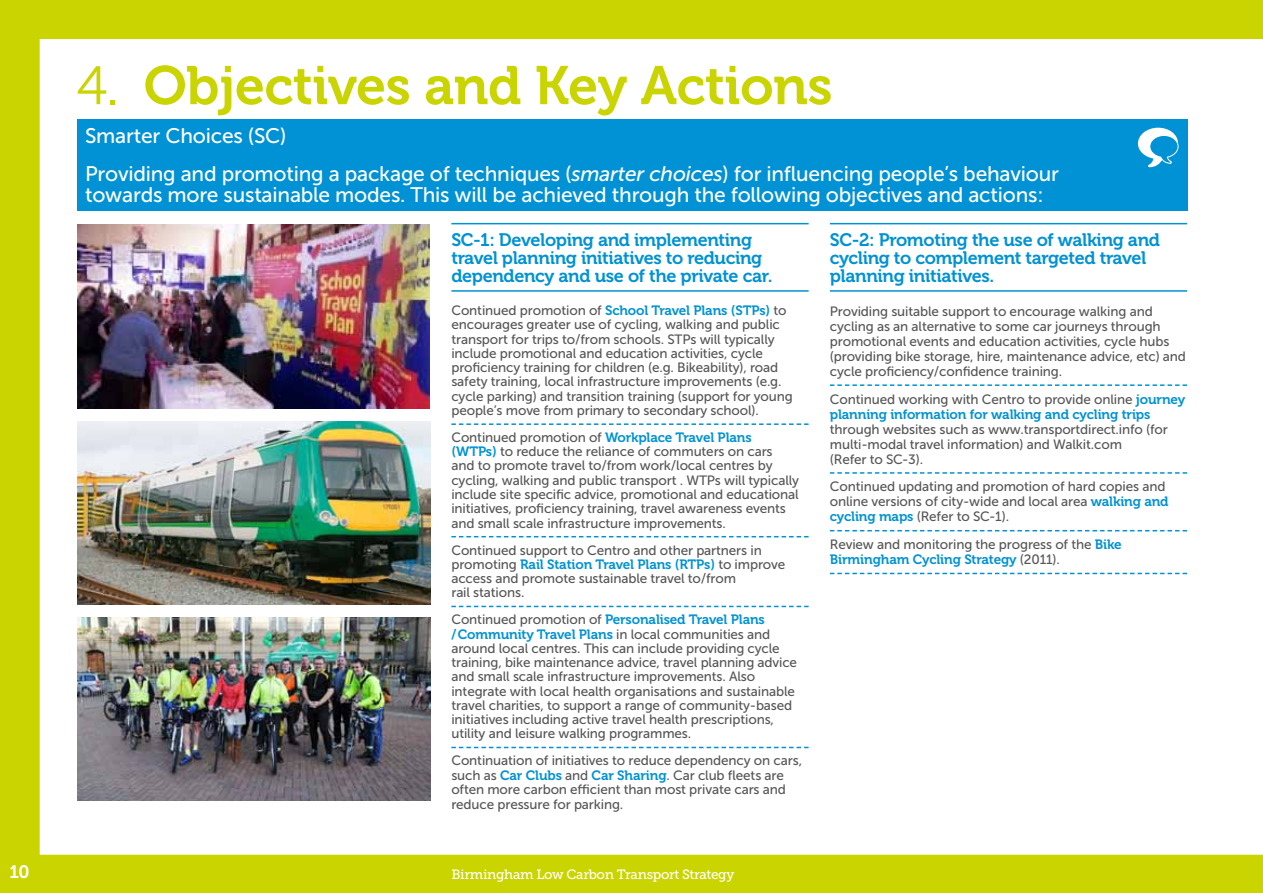
<style>
.page{position:relative;width:1263px;height:893px;background:#fff}
.page>*{position:absolute;margin:0;border:0;box-sizing:border-box;transform-origin:0 0}
.t1{font:54px "Museo 700";letter-spacing:-.01em;color:#cad400}
.t2{font:21px/38px "Museo Sans 500";letter-spacing:-.01em;color:#fff}
.t3{font:18px/18px "Museo 700";letter-spacing:-.02em;color:#0092d4}
.t4{font:18px "Museo 700";color:#fff}
.t5{font:13.5px/14.2px "Museo Sans 500";letter-spacing:-.01em;color:#565656}
.t6{font:13.5px/14.2px "Museo 700";letter-spacing:-.01em;color:#0092d4}
.t7{font:13.5px "Museo Slab 500";letter-spacing:-.025em;color:#fff}
.s1{font-family:"Museo 300"}
.s2{font-style:italic}
.s3{font-family:"Museo Sans 500";color:#565656}
.s4{font-family:"Museo 700";color:#0092d4}
</style>
<div class="page">
<img style="left:0;top:0;width:1263px;height:893px">
<h1 class="t1" style="left:77px;top:55px;width:757px"><span class="s1">4.</span> Objectives and Key Actions</h1>
<h2 class="t2" style="left:85px;top:117px;width:975px">Smarter Choices (SC)<br>Providing and promoting a package of techniques (<span class="s2">smarter choices</span>) for influencing people’s behaviour</h2>
<h2 class="t2" style="left:85px;top:176px;width:960px">towards more sustainable modes. This will be achieved through the following objectives and actions:</h2>
<h3 class="t3" style="left:451px;top:231px;width:323px">SC-1: Developing and implementing travel planning initiatives to reducing dependency and use of the private car.</h3>
<p class="t6" style="left:451px;top:304px;width:337px"><span class="s3">Continued promotion of</span> School Travel Plans (STPs) <span class="s3">to</span></p>
<p class="t5" style="left:451px;top:318px;width:343px">encourages greater use of cycling, walking and public transport for trips to/from schools. STPs will typically include promotional and education activities, cycle proficiency training for children (e.g. Bikeability), road safety training, local infrastructure improvements (e.g. cycle parking) and transition training (support for young people’s move from primary to secondary school).</p>
<p class="t5" style="left:451px;top:430px;width:349px">Continued promotion of <span class="s4">Workplace Travel Plans (WTPs)</span> to reduce the reliance of commuters on cars and to promote travel to/from work/local centres by cycling, walking and public transport . WTPs will typically include site specific advice, promotional and educational initiatives, proficiency training, travel awareness events and small scale infrastructure improvements.</p>
<p class="t5" style="left:451px;top:543px;width:312px">Continued support to Centro and other partners in</p>
<p class="t6" style="left:451px;top:557px;width:335px"><span class="s3">promoting</span> Rail Station Travel Plans (RTPs) <span class="s3">to improve</span></p>
<p class="t5" style="left:451px;top:571px;width:286px">access and promote sustainable travel to/from rail stations.</p>
<p class="t6" style="left:451px;top:613px;width:320px"><span class="s3">Continued promotion of</span> Personalised Travel Plans /Community Travel Plans <span class="s3">in local communities and</span></p>
<p class="t5" style="left:451px;top:641px;width:347px">around local centres. This can include providing cycle training, bike maintenance advice, travel planning advice and small scale infrastructure improvements. Also integrate with local health organisations and sustainable travel charities, to support a range of community-based initiatives including active travel health prescriptions, utility and leisure walking programmes.</p>
<p class="t5" style="left:451px;top:753px;width:352px">Continuation of initiatives to reduce dependency on cars, such as <span class="s4">Car Clubs</span> and <span class="s4">Car Sharing</span>. Car club fleets are often more carbon efficient than most private cars and reduce pressure for parking.</p>
<h3 class="t3" style="left:830px;top:231px;width:332px">SC-2: Promoting the use of walking and cycling to complement targeted travel planning initiatives.</h3>
<p class="t5" style="left:830px;top:304px;width:358px;line-height:15px">Providing suitable support to encourage walking and cycling as an alternative to some car journeys through promotional events and education activities, cycle hubs (providing bike storage, hire, maintenance advice, etc) and cycle proficiency/confidence training.</p>
<p class="t5" style="left:830px;top:392px;width:357px">Continued working with Centro to provide online <span class="s4">journey</span></p>
<p class="t6" style="left:830px;top:407px;width:322px">planning information for walking and cycling trips</p>
<p class="t5" style="left:830px;top:422px;width:339px;line-height:15px">through websites such as www.transportdirect.info (for multi-modal travel information) and Walkit.com<br>(Refer to SC-3).</p>
<p class="t5" style="left:830px;top:479px;width:340px;line-height:15px">Continued updating and promotion of hard copies and online versions of city-wide and local area <span class="s4">walking and cycling maps</span> (Refer to SC-1).</p>
<p class="t5" style="left:830px;top:537px;width:293px">Review and monitoring the progress of the <span class="s4">Bike</span></p>
<p class="t6" style="left:830px;top:553px;width:232px">Birmingham Cycling Strategy <span class="s3">(2011).</span></p>
<h3 class="t4" style="left:9px;top:862px;width:22px">10</h3>
<p class="t7" style="left:451px;top:867px;width:284px">Birmingham Low Carbon Transport Strategy</p>
</div>
